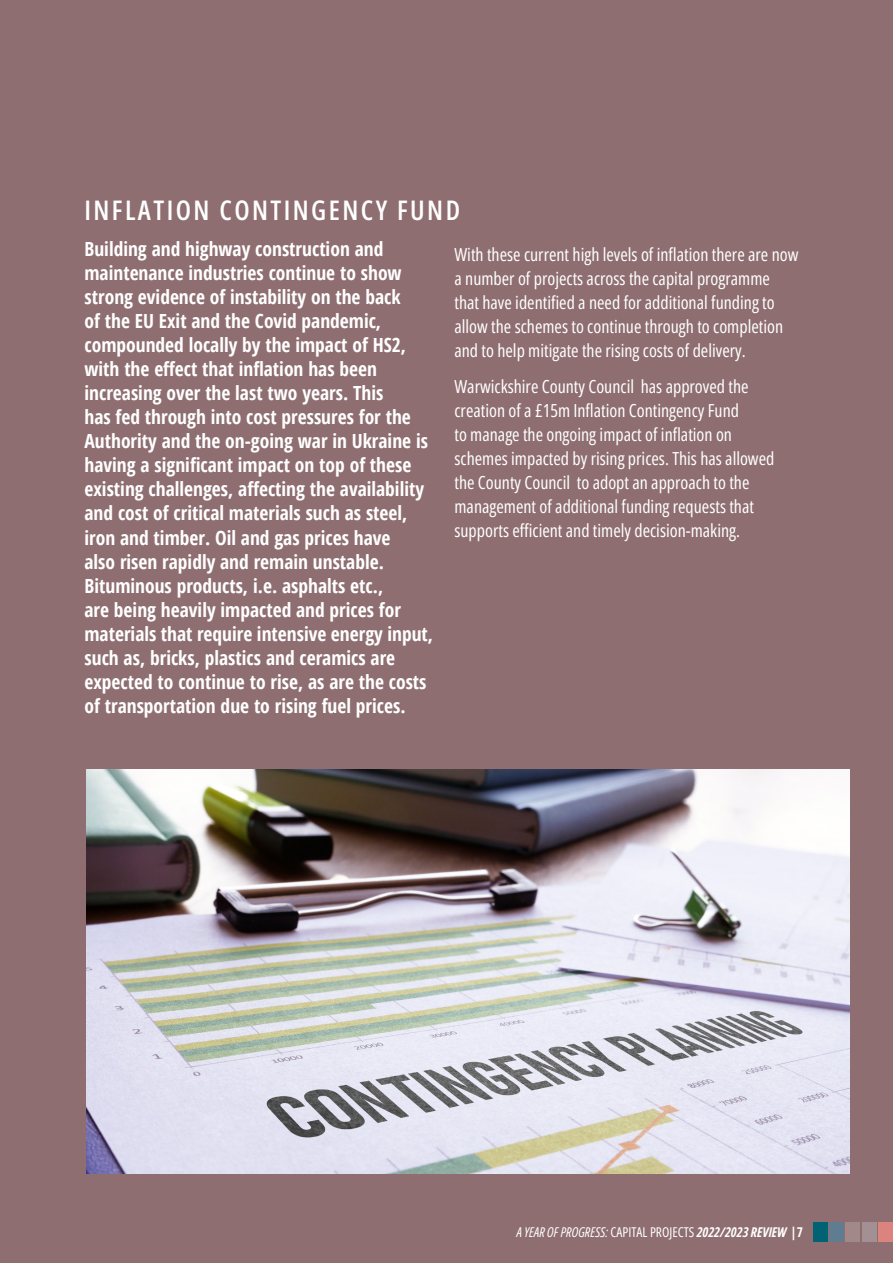
<style>
.page{position:relative;width:893px;height:1263px;background:#8e6e71}
.page>*{position:absolute;margin:0;border:0;box-sizing:border-box;transform-origin:0 0}
.t1{font:600 27px "Open Sans Condensed";letter-spacing:.09em;color:#fff}
.t2{font:700 condensed 19.5px/24px "Open Sans";color:#fff}
.t3{font:18px/24px "Open Sans Condensed";color:#fff}
.t4{font:italic 13.5px "Open Sans";color:#fff}
.s1{font-family:"Open Sans Condensed";font-style:normal}
.s2{font-family:"Open Sans Condensed";font-weight:700}
.s3{font-weight:700;font-style:normal;font-stretch:condensed}
</style>
<div class="page">
<img style="left:86px;top:770px;width:763px;height:404px">
<div style="left:813px;top:1222px;width:14px;height:20px;background:#006272"></div>
<div style="left:829px;top:1222px;width:14px;height:20px;background:#607c90"></div>
<div style="left:846px;top:1222px;width:14px;height:20px;background:#a28889"></div>
<div style="left:862px;top:1222px;width:14px;height:20px;background:#a39094"></div>
<div style="left:879px;top:1222px;width:14px;height:20px;background:#db837f"></div>
<h1 class="t1" style="left:85px;top:192px;width:377px">INFLATION CONTINGENCY FUND</h1>
<p class="t2" style="left:85px;top:237px;width:350px">Building and highway construction and maintenance industries continue to show strong evidence of instability on the back<br>of the EU Exit and the Covid pandemic, compounded locally by the impact of HS2, with the effect that inflation has been increasing over the last two years. This<br>has fed through into cost pressures for the Authority and the on-going war in Ukraine is having a significant impact on top of these existing challenges, affecting the availability and cost of critical materials such as steel, iron and timber. Oil and gas prices have<br>also risen rapidly and remain unstable.<br>Bituminous products, i.e. asphalts etc.,<br>are being heavily impacted and prices for materials that require intensive energy input, such as, bricks, plastics and ceramics are expected to continue to rise, as are the costs of transportation due to rising fuel prices.</p>
<p class="t3" style="left:454px;top:242px;width:346px">With these current high levels of inflation there are now a number of projects across the capital programme that have identified a need for additional funding to allow the schemes to continue through to completion and to help mitigate the rising costs of delivery.</p>
<p class="t3" style="left:454px;top:374px;width:321px">Warwickshire County Council has approved the creation of a £15m Inflation Contingency Fund<br>to manage the ongoing impact of inflation on schemes impacted by rising prices. This has allowed the County Council to adopt an approach to the management of additional funding requests that supports efficient and timely decision-making.</p>
<p class="t4" style="left:517px;top:1223px;width:288px">A YEAR OF PROGRESS: <span class="s1">CAPITAL PROJECTS</span> <span class="s2">2022/2023 REVIEW</span> <span class="s3">|7</span></p>
</div>
